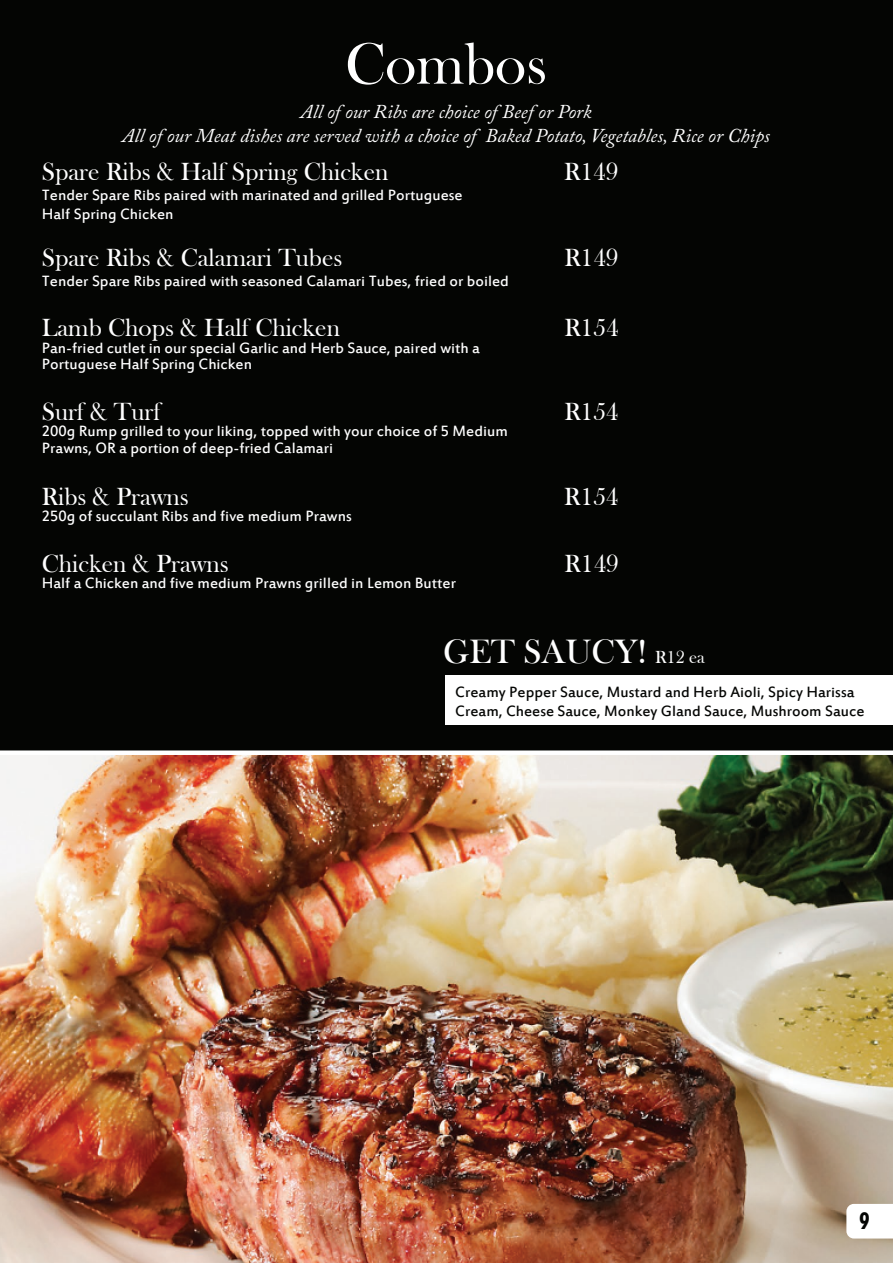
<style>
.page{position:relative;width:893px;height:1263px;background:#040503}
.page>*{position:absolute;margin:0;border:0;box-sizing:border-box;transform-origin:0 0}
.t1{font:60px "Bask Old Face";color:#fff}
.t2{font:34.65px "Bask Old Face";color:#fff}
.t3{font:25.5px "Bask Old Face";color:#fff}
.t4{font:22.5px "Geometric 706 BT Black Condensed B";color:#040503}
.t5{font:italic 19.5px/23.4px "Adobe Caslon Pro";color:#fff;text-align:center}
.t6{font:16.5px/16.5px "Estrangelo Edessa";color:#fff}
.t7{font:16.5px/19.5px "Estrangelo Edessa";color:#040503}
.s1{font-size:18px}
</style>
<div class="page">
<img style="left:0;top:750px;width:893px;height:513px">
<div style="left:846px;top:1204px;width:47px;height:34px;background:#fff"></div>
<div style="left:445px;top:675px;width:448px;height:49px;background:#fff"></div>
<h1 class="t1" style="left:345px;top:31px;width:204px">Combos</h1>
<p class="t5" style="left:122px;top:100px;width:649px">All of our Ribs are choice of Beef or Pork<br>All of our Meat dishes are served with a choice of Baked Potato, Vegetables, Rice or Chips</p>
<h3 class="t3" style="left:42px;top:158px;width:348px">Spare Ribs &amp; Half Spring Chicken</h3>
<h3 class="t3" style="left:564px;top:158px;width:56px">R149</h3>
<p class="t6" style="left:42px;top:186px;width:422px;line-height:19.5px">Tender Spare Ribs paired with marinated and grilled Portuguese<br>Half Spring Chicken</p>
<h3 class="t3" style="left:42px;top:244px;width:302px">Spare Ribs &amp; Calamari Tubes</h3>
<h3 class="t3" style="left:564px;top:244px;width:56px">R149</h3>
<p class="t6" style="left:42px;top:274px;width:469px">Tender Spare Ribs paired with seasoned Calamari Tubes, fried or boiled</p>
<h3 class="t3" style="left:42px;top:314px;width:300px">Lamb Chops &amp; Half Chicken</h3>
<h3 class="t3" style="left:564px;top:314px;width:56px">R154</h3>
<p class="t6" style="left:42px;top:341px;width:440px">Pan-fried cutlet in our special Garlic and Herb Sauce, paired with a<br>Portuguese Half Spring Chicken</p>
<h3 class="t3" style="left:42px;top:397px;width:120px">Surf &amp; Turf</h3>
<h3 class="t3" style="left:564px;top:397px;width:56px">R154</h3>
<p class="t6" style="left:42px;top:424px;width:468px">200g Rump grilled to your liking, topped with your choice of 5 Medium<br>Prawns, OR a portion of deep-fried Calamari</p>
<h3 class="t3" style="left:42px;top:482px;width:149px">Ribs &amp; Prawns</h3>
<h3 class="t3" style="left:564px;top:482px;width:56px">R154</h3>
<p class="t6" style="left:42px;top:509px;width:312px">250g of succulant Ribs and five medium Prawns</p>
<h3 class="t3" style="left:42px;top:549px;width:189px">Chicken &amp; Prawns</h3>
<h3 class="t3" style="left:565px;top:549px;width:56px">R149</h3>
<p class="t6" style="left:42px;top:576px;width:416px">Half a Chicken and five medium Prawns grilled in Lemon Butter</p>
<h2 class="t2" style="left:443px;top:633px;width:263px">GET SAUCY! <span class="s1">R12 ea</span></h2>
<p class="t7" style="left:455px;top:683px;width:411px">Creamy Pepper Sauce, Mustard and Herb Aioli, Spicy Harissa<br>Cream, Cheese Sauce, Monkey Gland Sauce, Mushroom Sauce</p>
<h3 class="t4" style="left:859px;top:1207px;width:13px">9</h3>
</div>
